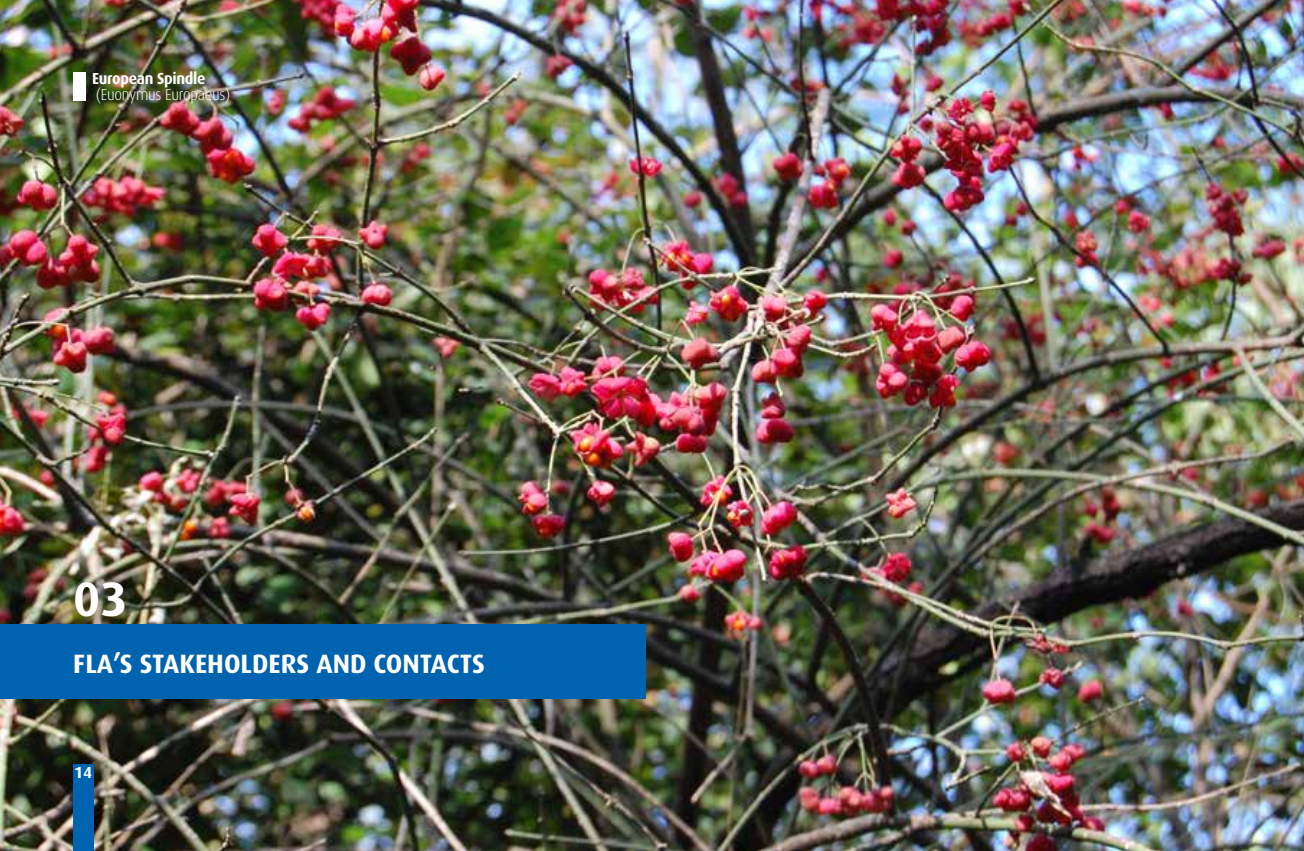
<style>
.page{position:relative;width:1304px;height:851px;background:#fff}
.page>*{position:absolute;margin:0;border:0;box-sizing:border-box;transform-origin:0 0}
.t1{font:700 48.4px "Dax";color:#fff}
.t2{font:700 26.6px "Dax";color:#fff}
.t3{font:300 16px "Dax";letter-spacing:-.02em;color:#fff;scale:.95 1}
.t4{font:700 16px "Dax";letter-spacing:-.02em;color:#fff;scale:.95 1}
.t5{font:700 16px "Dax";letter-spacing:-.02em;color:#fff}
</style>
<div class="page">
<img style="left:0;top:0;width:1304px;height:850px">
<div style="left:0;top:624px;width:646px;height:74px;background:#0063af"></div>
<div style="left:73px;top:72px;width:13px;height:28px;background:#fff"></div>
<div style="left:73px;top:764px;width:21px;height:86px;background:#0063af"></div>
<p class="t4" style="left:92px;top:70px;width:121px">European Spindle</p>
<p class="t3" style="left:96px;top:86px;width:143px">(Euonymus Europaeus)</p>
<h1 class="t1" style="left:73px;top:571px;width:56px">03</h1>
<p class="t2" style="left:73px;top:649px;width:413px">FLA’S STAKEHOLDERS AND CONTACTS</p>
<p class="t5" style="left:74px;top:763px;width:20px">14</p>
</div>
